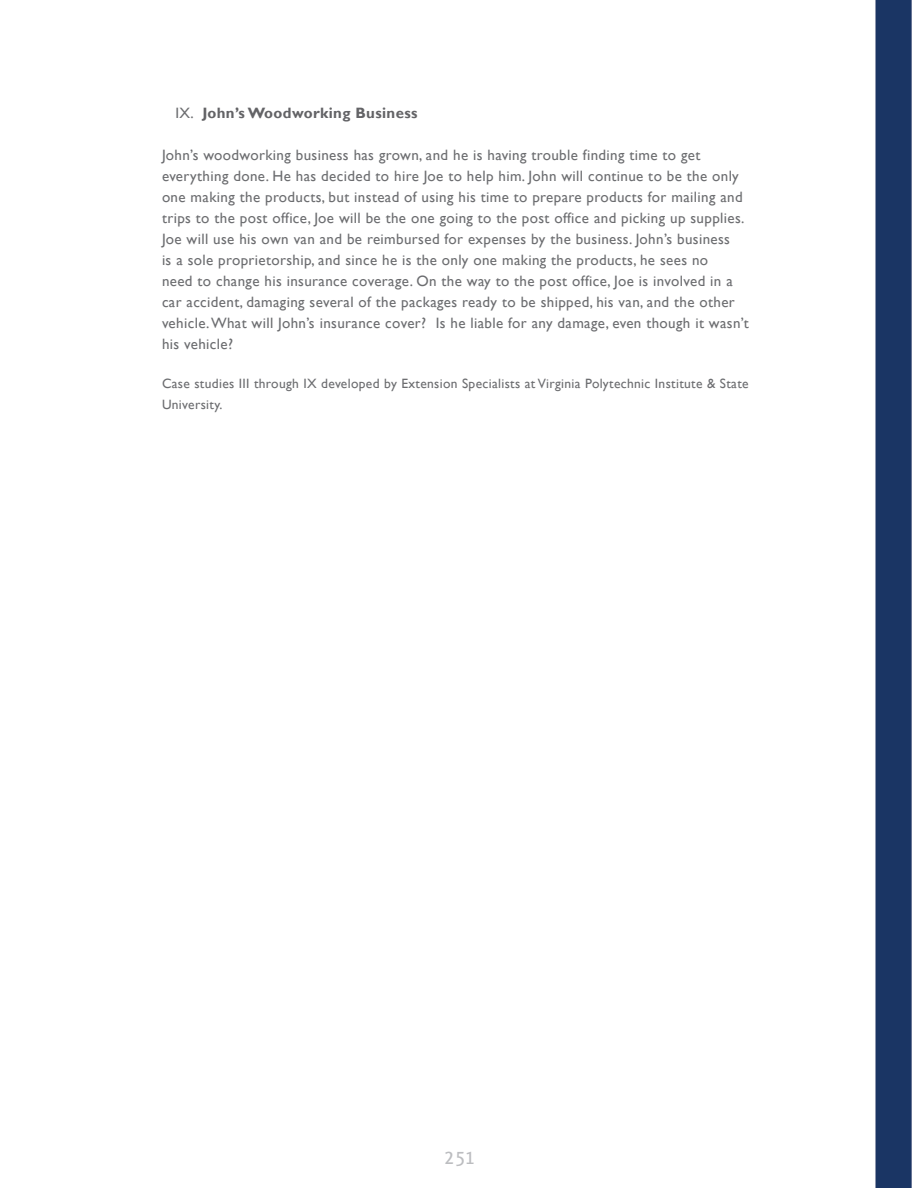
<style>
.page{position:relative;width:918px;height:1188px;background:#fff}
.page>*{position:absolute;margin:0;border:0;box-sizing:border-box;transform-origin:0 0}
.t1{font:21px "Fontin Sans";color:#bcbdc0}
.t2{font:15px/21px "Gill Sans";letter-spacing:.025em;color:#6c6d70}
.level_1_-_roman{font:700 15px "Gill Sans";letter-spacing:.025em;color:#636366}
.t3{font:13.5px/21px "Gill Sans";letter-spacing:.025em;color:#6c6d70}
.s1{font-weight:400;color:#6c6d70}
</style>
<div class="page">
<div style="left:875px;top:0;width:37px;height:1188px;background:#1a3564"></div>
<p class="level_1_-_roman" style="left:176px;top:104px;width:244px"><span class="s1">IX.</span> John’s Woodworking Business</p>
<p class="t2" style="left:162px;top:145px;width:588px">John’s woodworking business has grown, and he is having trouble finding time to get everything done. He has decided to hire Joe to help him. John will continue to be the only one making the products, but instead of using his time to prepare products for mailing and trips to the post office, Joe will be the one going to the post office and picking up supplies.<br>Joe will use his own van and be reimbursed for expenses by the business. John’s business<br>is a sole proprietorship, and since he is the only one making the products, he sees no<br>need to change his insurance coverage. On the way to the post office, Joe is involved in a car accident, damaging several of the packages ready to be shipped, his van, and the other vehicle. What will John’s insurance cover? Is he liable for any damage, even though it wasn’t his vehicle?</p>
<p class="t3" style="left:162px;top:374px;width:588px">Case studies III through IX developed by Extension Specialists at Virginia Polytechnic Institute &amp; State<br>University.</p>
<h1 class="t1" style="left:444px;top:1145px;width:32px">251</h1>
</div>
